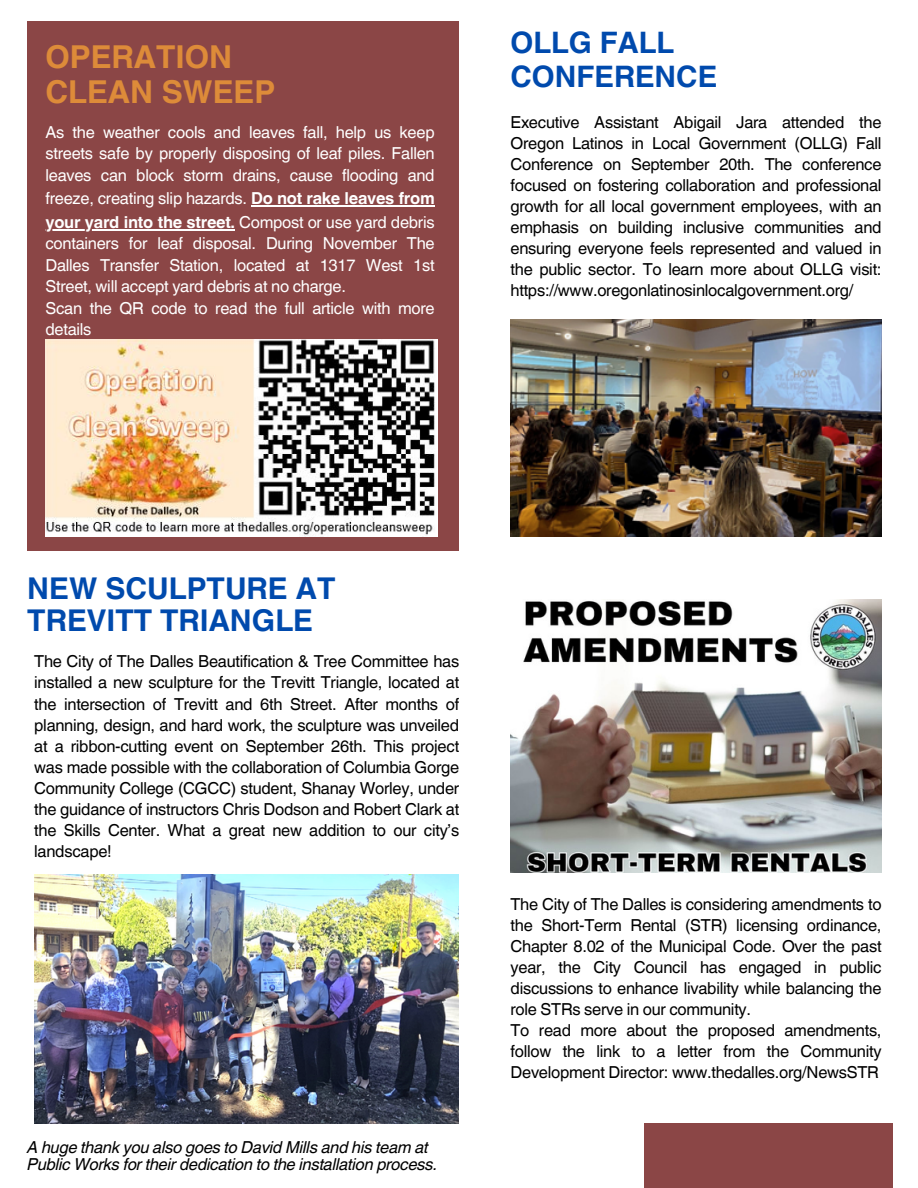
<style>
.page{position:relative;width:918px;height:1188px;background:#fff}
.page>*{position:absolute;margin:0;border:0;box-sizing:border-box;transform-origin:0 0}
.t1{font:700 31.5px/35px "Helvetica World";color:#dd8b39}
.t2{font:700 30px/32.7px "Helvetica World";color:#004aad}
.t3{font:700 29.55px/34.2px "Helvetica World";color:#004aad}
.t4{font:16.5px/21.1px "Helvetica World";letter-spacing:-.015em;color:#000;text-align:justify}
.t5{font:16.5px/21.3px "Helvetica World";letter-spacing:-.015em;color:#fff;text-align:justify}
.t6{font:italic 16.5px/16.8px "Helvetica World";letter-spacing:-.015em;color:#000}
.s1{font-weight:700}
</style>
<div class="page">
<div style="left:644px;top:1124px;width:249px;height:64px;background:#8b4646"></div>
<div style="left:27px;top:22px;width:432px;height:529px;background:#8b4646"></div>
<img style="left:511px;top:599px;width:371px;height:274px">
<img style="left:511px;top:319px;width:371px;height:217px">
<img style="left:45px;top:340px;width:393px;height:197px">
<hr style="left:251px;top:206px;width:183px;height:1px;background:#fff">
<hr style="left:45px;top:229px;width:190px;height:1px;background:#fff">
<img style="left:34px;top:875px;width:425px;height:249px">
<p class="t1" style="left:45px;top:36px;width:231px">OPERATION<br>CLEAN SWEEP</p>
<p class="t5" style="left:45px;top:122px;width:391px">As the weather cools and leaves fall, help us keep streets safe by properly disposing of leaf piles. Fallen leaves can block storm drains, cause flooding and</p>
<p class="t5" style="left:45px;top:188px;width:391px">freeze, creating slip hazards. <span class="s1">Do not rake leaves from</span></p>
<h1 class="t5" style="left:45px;top:212px;width:391px;text-align:left"><span class="s1">your yard into the street.</span> Compost or use yard debris containers for leaf disposal. During November The Dalles Transfer Station, located at 1317 West 1st Street, will accept yard debris at no charge.<br>Scan the QR code to read the full article with more details</h1>
<p class="t3" style="left:511px;top:22px;width:208px">OLLG FALL<br>CONFERENCE</p>
<p class="t4" style="left:511px;top:111px;width:373px">Executive Assistant Abigail Jara attended the Oregon Latinos in Local Government (OLLG) Fall Conference on September 20th. The conference focused on fostering collaboration and professional growth for all local government employees, with an emphasis on building inclusive communities and ensuring everyone feels represented and valued in the public sector. To learn more about OLLG visit: https://www.oregonlatinosinlocalgovernment.org/</p>
<p class="t2" style="left:27px;top:569px;width:310px">NEW SCULPTURE AT<br>TREVITT TRIANGLE</p>
<p class="t4" style="left:34px;top:651px;width:426px">The City of The Dalles Beautification &amp; Tree Committee has installed a new sculpture for the Trevitt Triangle, located at the intersection of Trevitt and 6th Street. After months of planning, design, and hard work, the sculpture was unveiled at a ribbon-cutting event on September 26th. This project was made possible with the collaboration of Columbia Gorge Community College (CGCC) student, Shanay Worley, under the guidance of instructors Chris Dodson and Robert Clark at the Skills Center. What a great new addition to our city’s landscape!</p>
<p class="t6" style="left:27px;top:1137px;width:412px">A huge thank you also goes to David Mills and his team at<br>Public Works for their dedication to the installation process.</p>
<p class="t4" style="left:511px;top:893px;width:373px">The City of The Dalles is considering amendments to the Short-Term Rental (STR) licensing ordinance, Chapter 8.02 of the Municipal Code. Over the past year, the City Council has engaged in public discussions to enhance livability while balancing the role STRs serve in our community.</p>
<h1 class="t4" style="left:511px;top:1020px;width:373px">To read more about the proposed amendments, follow the link to a letter from the Community Development Director: www.thedalles.org/NewsSTR</h1>
</div>
